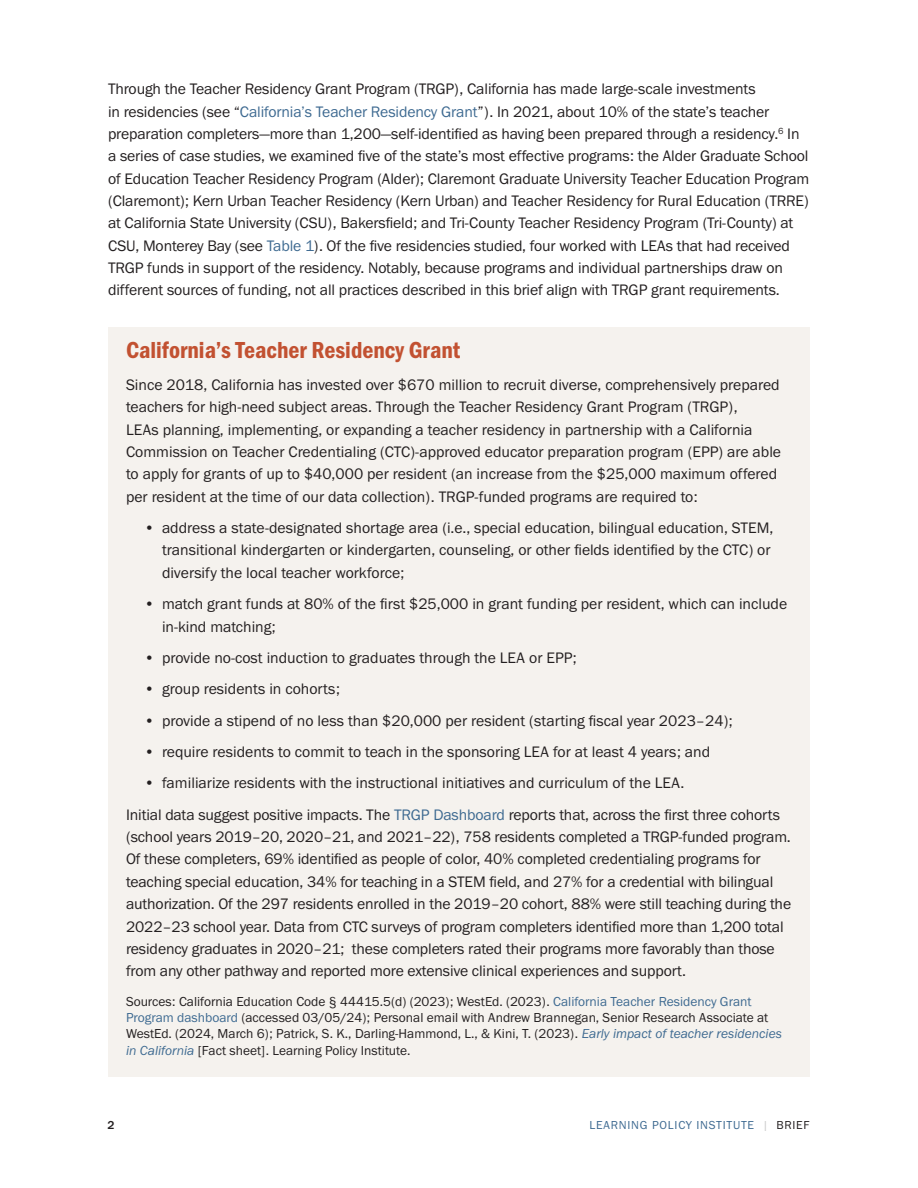
<style>
.page{position:relative;width:918px;height:1188px;background:#fff}
.page>*{position:absolute;margin:0;border:0;box-sizing:border-box;transform-origin:0 0}
.Tan_Shaded_H2__beginning{font:24px "Franklin Gothic URW Con Dem";color:#c25131}
.Text{font:15.75px/22.4px "Franklin Gothic URW Boo";letter-spacing:-.01em;color:#231f20}
.Tan_Shaded_Text{font:15.75px/22.4px "Franklin Gothic URW Boo";letter-spacing:-.01em;color:#231f20}
.Tan_Shaded_Note___Source{font:13.5px/16.2px "Franklin Gothic URW Boo";color:#231f20}
.t1{font:12px "Franklin Gothic URW Boo";letter-spacing:.06em;color:#3e6a91}
.t2{font:500 12px "Franklin Gothic URW";color:#231f20}
.s1{color:#3e6a91}
.s2{font-family:"Franklin Gothic URW Boo Ita";color:#3e6a91}
.s3{color:#cbcbcb}
.s4{color:#231f20}
</style>
<div class="page">
<div style="left:108px;top:327px;width:702px;height:53px;background:#f5f2ee"></div>
<div style="left:108px;top:361px;width:702px;height:159px;background:#f5f2ee"></div>
<div style="left:108px;top:505px;width:702px;height:96px;background:#f5f2ee"></div>
<div style="left:108px;top:581px;width:702px;height:74px;background:#f5f2ee"></div>
<div style="left:108px;top:634px;width:702px;height:52px;background:#f5f2ee"></div>
<div style="left:108px;top:666px;width:702px;height:51px;background:#f5f2ee"></div>
<div style="left:108px;top:697px;width:702px;height:52px;background:#f5f2ee"></div>
<div style="left:108px;top:728px;width:702px;height:52px;background:#f5f2ee"></div>
<div style="left:108px;top:760px;width:702px;height:52px;background:#f5f2ee"></div>
<div style="left:108px;top:791px;width:702px;height:204px;background:#f5f2ee"></div>
<div style="left:108px;top:979px;width:702px;height:98px;background:#f5f2ee"></div>
<p class="Text" style="left:108px;top:77px;width:703px">Through the Teacher Residency Grant Program (TRGP), California has made large-scale investments<br>in residencies (see “<span class="s1">California’s Teacher Residency Grant</span>”). In 2021, about 10% of the state’s teacher preparation completers—more than 1,200—self-identified as having been prepared through a residency.<sup>6</sup> In a series of case studies, we examined five of the state’s most effective programs: the Alder Graduate School of Education Teacher Residency Program (Alder); Claremont Graduate University Teacher Education Program (Claremont); Kern Urban Teacher Residency (Kern Urban) and Teacher Residency for Rural Education (TRRE) at California State University (CSU), Bakersfield; and Tri-County Teacher Residency Program (Tri-County) at CSU, Monterey Bay (see <span class="s1">Table 1</span>). Of the five residencies studied, four worked with LEAs that had received TRGP funds in support of the residency. Notably, because programs and individual partnerships draw on different sources of funding, not all practices described in this brief align with TRGP grant requirements.</p>
<h4 class="Tan_Shaded_H2__beginning" style="left:126px;top:334px;width:336px">California’s Teacher Residency Grant</h4>
<p class="Tan_Shaded_Text" style="left:126px;top:373px;width:657px">Since 2018, California has invested over $670 million to recruit diverse, comprehensively prepared teachers for high-need subject areas. Through the Teacher Residency Grant Program (TRGP),<br>LEAs planning, implementing, or expanding a teacher residency in partnership with a California Commission on Teacher Credentialing (CTC)-approved educator preparation program (EPP) are able to apply for grants of up to $40,000 per resident (an increase from the $25,000 maximum offered per resident at the time of our data collection). TRGP-funded programs are required to:</p>
<p class="Text" style="left:162px;top:516px;width:613px;text-indent:-18px">• address a state-designated shortage area (i.e., special education, bilingual education, STEM, transitional kindergarten or kindergarten, counseling, or other fields identified by the CTC) or diversify the local teacher workforce;</p>
<p class="Text" style="left:162px;top:592px;width:627px;text-indent:-18px">• match grant funds at 80% of the first $25,000 in grant funding per resident, which can include in-kind matching;</p>
<p class="Text" style="left:144px;top:646px;width:434px">• provide no-cost induction to graduates through the LEA or EPP;</p>
<p class="Text" style="left:144px;top:678px;width:198px">• group residents in cohorts;</p>
<p class="Text" style="left:144px;top:709px;width:590px">• provide a stipend of no less than $20,000 per resident (starting fiscal year 2023–24);</p>
<p class="Text" style="left:144px;top:740px;width:568px">• require residents to commit to teach in the sponsoring LEA for at least 4 years; and</p>
<p class="Text" style="left:144px;top:772px;width:542px">• familiarize residents with the instructional initiatives and curriculum of the LEA.</p>
<p class="Tan_Shaded_Text" style="left:126px;top:803px;width:667px">Initial data suggest positive impacts. The <span class="s1">TRGP Dashboard</span> reports that, across the first three cohorts (school years 2019–20, 2020–21, and 2021–22), 758 residents completed a TRGP-funded program.<br>Of these completers, 69% identified as people of color, 40% completed credentialing programs for teaching special education, 34% for teaching in a STEM field, and 27% for a credential with bilingual authorization. Of the 297 residents enrolled in the 2019–20 cohort, 88% were still teaching during the 2022–23 school year. Data from CTC surveys of program completers identified more than 1,200 total residency graduates in 2020–21; these completers rated their programs more favorably than those from any other pathway and reported more extensive clinical experiences and support.</p>
<p class="Tan_Shaded_Note___Source" style="left:126px;top:993px;width:658px">Sources: California Education Code § 44415.5(d) (2023); WestEd. (2023). <span class="s1">California Teacher Residency Grant Program dashboard</span> (accessed 03/05/24); Personal email with Andrew Brannegan, Senior Research Associate at WestEd. (2024, March 6); Patrick, S. K., Darling-Hammond, L., &amp; Kini, T. (2023). <span class="s2">Early impact of teacher residencies in California</span> [Fact sheet]. Learning Policy Institute.</p>
<p class="t2" style="left:108px;top:1118px;width:9px">2</p>
<p class="t1" style="left:589px;top:1118px;width:222px">LEARNING POLICY INSTITUTE <span class="s3">|</span> <span class="s4">BRIEF</span></p>
</div>
